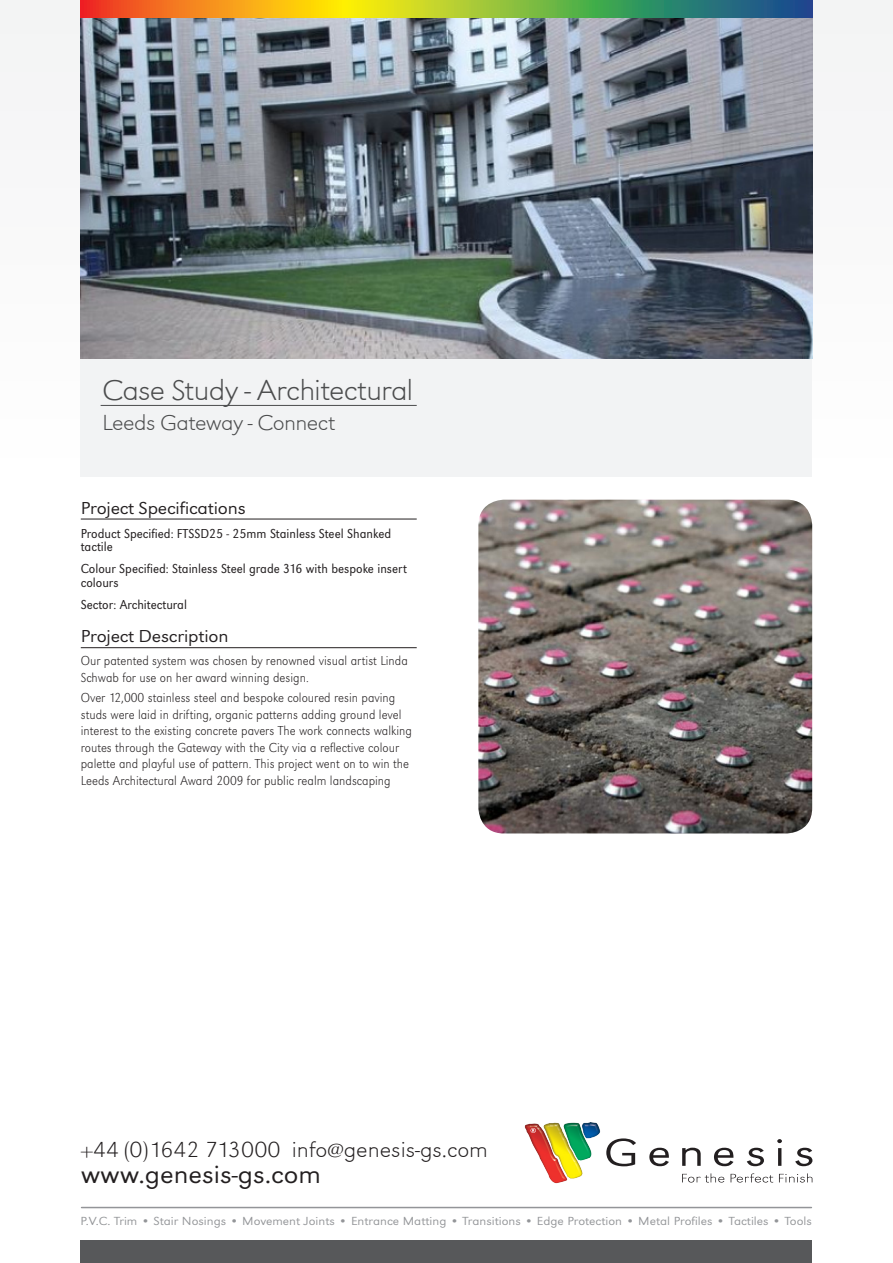
<style>
.page{position:relative;width:893px;height:1263px;background:#fff}
.page>*{position:absolute;margin:0;border:0;box-sizing:border-box;transform-origin:0 0}
.Page_Title{font:30px "URW Grotesk T Extr Ligh Extr Wide";letter-spacing:-.025em;color:#4b4c4d}
.Body_Bullets{font:26.25px "URW Grotesk T Ligh Extr Wide";color:#231f20}
.Body_Bullets-2{font:22.5px "URW Grotesk T Extr Ligh Extr Wide";color:#231f20}
.Page_Title-2{font:22.5px "URW Grotesk T Extr Ligh Extr Wide";letter-spacing:-.025em;color:#4b4c4d}
.Sub_Head{font:18px "URW Grotesk T Ligh Extr Wide";letter-spacing:-.01em;color:#231f20}
.Body{font:13.5px/16.5px "URW Grotesk T Extr Ligh Narr";color:#231f20}
.Body-2{font:13.5px/13.5px "URW Grotesk T Ligh Narr";color:#231f20}
.Body_Bullets-3{font:12.15px "URW Grotesk T Ligh Extr Wide";color:#939598}
</style>
<div class="page">
<div style="left:0;top:0;width:893px;height:478px;background:#f9f9f9"></div>
<div style="left:81px;top:336px;width:731px;height:141px;background:#f2f3f4"></div>
<img style="left:81px;top:17px;width:731px;height:341px">
<div style="left:81px;top:1240px;width:731px;height:23px;background:#57585a"></div>
<hr style="left:82px;top:1207px;width:729px;height:1px;background:#939598">
<hr style="left:81px;top:519px;width:336px;height:1px;background:#231f20">
<hr style="left:81px;top:647px;width:336px;height:1px;background:#231f20">
<hr style="left:101px;top:405px;width:316px;height:1px;background:#4b4c4d">
<img style="left:478px;top:500px;width:334px;height:333px">
<img style="left:524px;top:1122px;width:77px;height:62px">
<svg style="left:606px;top:1138px;width:30px;height:28px"></svg>
<svg style="left:649px;top:1148px;width:20px;height:18px"></svg>
<svg style="left:682px;top:1148px;width:19px;height:18px"></svg>
<svg style="left:714px;top:1148px;width:19px;height:18px"></svg>
<svg style="left:747px;top:1148px;width:17px;height:18px"></svg>
<hr style="left:778px;top:1148px;width:3px;height:18px;background:#231f20">
<svg style="left:777px;top:1139px;width:5px;height:4px"></svg>
<svg style="left:795px;top:1148px;width:17px;height:18px"></svg>
<svg style="left:682px;top:1173px;width:130px;height:9px"></svg>
<svg style="left:530px;top:1128px;width:6px;height:5px"></svg>
<svg style="left:81px;top:0;width:731px;height:17px"></svg>
<p class="Page_Title" style="left:102px;top:372px;width:313px">Case Study - Architectural</p>
<p class="Page_Title-2" style="left:102px;top:409px;width:235px">Leeds Gateway - Connect</p>
<p class="Sub_Head" style="left:81px;top:497px;width:166px">Project Specifications</p>
<p class="Body-2" style="left:81px;top:526px;width:312px">Product Specified: FTSSD25 - 25mm Stainless Steel Shanked tactile</p>
<p class="Body-2" style="left:81px;top:562px;width:328px">Colour Specified: Stainless Steel grade 316 with bespoke insert colours</p>
<p class="Body-2" style="left:81px;top:597px;width:108px">Sector: Architectural</p>
<p class="Sub_Head" style="left:81px;top:626px;width:149px">Project Description</p>
<p class="Body" style="left:81px;top:652px;width:329px">Our patented system was chosen by renowned visual artist Linda<br>Schwab for use on her award winning design.</p>
<p class="Body" style="left:81px;top:690px;width:333px">Over 12,000 stainless steel and bespoke coloured resin paving studs were laid in drifting, organic patterns adding ground level interest to the existing concrete pavers The work connects walking routes through the Gateway with the City via a reflective colour palette and playful use of pattern. This project went on to win the Leeds Architectural Award 2009 for public realm landscaping</p>
<p class="Body_Bullets-2" style="left:81px;top:1136px;width:409px">+44 (0)1642 713000 info@genesis-gs.com</p>
<p class="Body_Bullets" style="left:81px;top:1159px;width:242px">www.genesis-gs.com</p>
<p class="Body_Bullets-3" style="left:81px;top:1214px;width:733px">P.V.C. Trim • Stair Nosings • Movement Joints • Entrance Matting • Transitions • Edge Protection • Metal Profiles • Tactiles • Tools</p>
</div>
